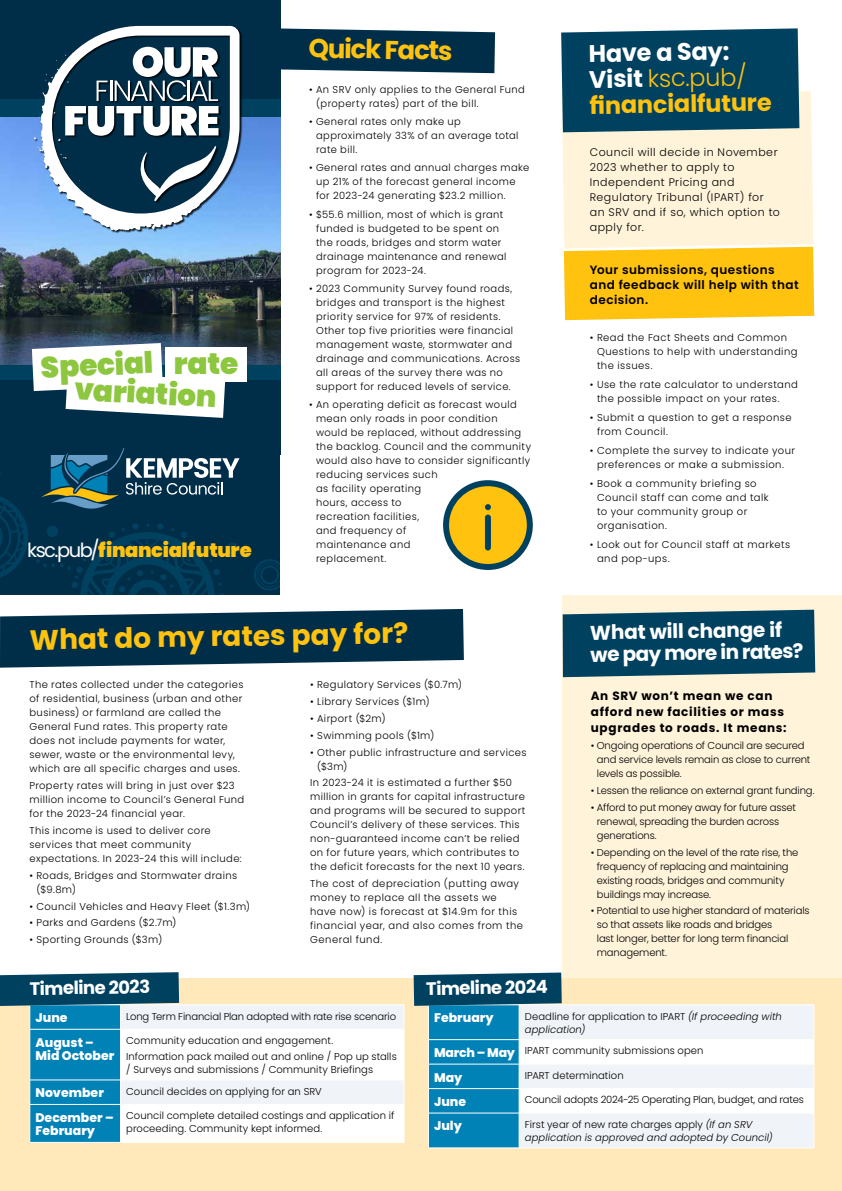
<style>
.page{position:relative;width:842px;height:1191px;background:#fff}
.page>*{position:absolute;margin:0;border:0;box-sizing:border-box;transform-origin:0 0}
.t1{font:900 29.6px "Poppins";color:#8dc63f}
.t2{font:900 29.5px "Poppins";color:#8dc63f}
.t3{font:700 28px "Poppins";color:#ffc20e}
.t4{font:700 26px "Poppins";color:#ffc20e}
.t5{font:700 24px/26px "Poppins";color:#ffc20e}
.t6{font:700 20px/22px "Poppins";color:#fff}
.t7{font:900 19.5px "Poppins";letter-spacing:-.02em;color:#ffc20e}
.t8{font:700 18px "Poppins";color:#fff}
.t9{font:800 12.5px/13.5px "Poppins";color:#fff}
.t10{font:700 12px/16px "Poppins";letter-spacing:.06em;color:#000}
.t11{font:600 12px/15px "Poppins";letter-spacing:.035em;color:#000}
.t12{font:300 11px/15px "Poppins";letter-spacing:.045em;color:#000}
.t13{font:300 10px/14px "Poppins";letter-spacing:.04em;color:#000}
.t14{font:300 10px/14px "Poppins";letter-spacing:-.01em;color:#000}
.t15{font:300 10px/13px "Poppins";letter-spacing:.01em;color:#000}
.t16{font:italic 300 10px/13px "Poppins";letter-spacing:.01em;color:#000}
.t17{font:300 10px "Poppins";letter-spacing:.005em;color:#000}
.s1{font-weight:400;color:#fff}
.s2{color:#fff}
.s3{font-weight:300}
.s4{font-style:italic}
.s5{font-weight:800;font-size:12.5px;color:#fff}
.s6{font-style:normal}
</style>
<div class="page">
<div style="left:0;top:372px;width:281px;height:223px;background:#002e49"></div>
<div style="left:0;top:99px;width:281px;height:59px;background:#004160"></div>
<div style="left:0;top:0;width:281px;height:99px;background:#002e49"></div>
<img style="left:0;top:118px;width:281px;height:247px">
<div style="left:0;top:365px;width:281px;height:15px;background:#004160"></div>
<svg style="left:32px;top:343px;width:193px;height:75px"></svg>
<div style="left:165px;top:347px;width:82px;height:34px;background:#fff"></div>
<div style="left:34px;top:26px;width:208px;height:208px;background:#000;opacity:.85"></div>
<svg style="left:34px;top:32px;width:5px;height:188px"></svg>
<svg style="left:39px;top:26px;width:200px;height:205px;fill:#002e49"></svg>
<svg style="left:281px;top:28px;width:214px;height:45px;background:#164059"></svg>
<svg style="left:561px;top:28px;width:253px;height:292px;background:#adaf85"></svg>
<div style="left:562px;top:595px;width:280px;height:581px;background:#fff3da"></div>
<svg style="left:563px;top:609px;width:252px;height:68px;background:#134e69"></svg>
<div style="left:0;top:978px;width:842px;height:213px;background:#ffe9ba"></div>
<hr style="left:121px;top:1142px;width:283px;height:1px;background:#fff">
<hr style="left:30px;top:1142px;width:91px;height:1px;background:#fff">
<hr style="left:428px;top:1147px;width:91px;height:1px;background:#fff">
<hr style="left:519px;top:1147px;width:295px;height:1px;background:#fff">
<svg style="left:0;top:972px;width:405px;height:170px"></svg>
<svg style="left:414px;top:972px;width:401px;height:175px;background:#bcd5db"></svg>
<svg style="left:0;top:448px;width:533px;height:220px"></svg>
<h2 class="t2" style="left:40px;top:351px;width:114px;rotate:-3deg">Special</h2>
<h1 class="t1" style="left:174px;top:346px;width:66px">rate</h1>
<h1 class="t1" style="left:75px;top:372px;width:144px;rotate:3deg">variation</h1>
<h3 class="t7" style="left:27px;top:539px;width:226px"><span class="s1">ksc.pub/</span>financialfuture</h3>
<h3 class="t4" style="left:309px;top:33px;width:145px;rotate:1deg">Quick Facts</h3>
<h3 class="t5" style="left:588px;top:41px;width:184px;rotate:-1deg"><span class="s2">Have a Say:<br>Visit</span> <span class="s3">ksc.pub/<br></span>fi nancialfuture</h3>
<p class="t12" style="left:590px;top:144px;width:191px">Council will decide in November<br>2023 whether to apply to<br>Independent Pricing and<br>Regulatory Tribunal (IPART) for an SRV and if so, which option to apply for.</p>
<p class="t11" style="left:590px;top:262px;width:210px">Your submissions, questions and feedback will help with that decision.</p>
<p class="t13" style="left:597px;top:330px;width:202px;text-indent:-7px">• Read the Fact Sheets and Common<br>Questions to help with understanding the issues.</p>
<p class="t13" style="left:597px;top:377px;width:202px;text-indent:-7px">• Use the rate calculator to understand the possible impact on your rates.</p>
<p class="t13" style="left:597px;top:410px;width:196px;text-indent:-7px">• Submit a question to get a response from Council.</p>
<p class="t13" style="left:590px;top:443px;width:207px;text-align:center">• Complete the survey to indicate your preferences or make a submission.</p>
<p class="t13" style="left:597px;top:476px;width:173px;text-indent:-7px">• Book a community briefing so<br>Council staff can come and talk to your community group or organisation.</p>
<p class="t13" style="left:597px;top:537px;width:195px;text-indent:-7px">• Look out for Council staff at markets and pop-ups.</p>
<p class="t13" style="left:316px;top:82px;width:210px;text-indent:-7px">• An SRV only applies to the General Fund (property rates) part of the bill.</p>
<p class="t13" style="left:316px;top:115px;width:204px;text-indent:-7px">• General rates only make up approximately 33% of an average total rate bill.</p>
<p class="t13" style="left:316px;top:161px;width:215px;text-indent:-7px">• General rates and annual charges make up 21% of the forecast general income for 2023-24 generating $23.2 million.</p>
<p class="t13" style="left:316px;top:207px;width:192px;text-indent:-7px">• $55.6 million, most of which is grant funded is budgeted to be spent on the roads, bridges and storm water drainage maintenance and renewal program for 2023-24.</p>
<p class="t13" style="left:316px;top:281px;width:206px;text-indent:-7px">• 2023 Community Survey found roads, bridges and transport is the highest priority service for 97% of residents.<br>Other top five priorities were financial management waste, stormwater and drainage and communications. Across all areas of the survey there was no support for reduced levels of service.</p>
<p class="t13" style="left:316px;top:398px;width:216px;text-indent:-7px">• An operating deficit as forecast would mean only roads in poor condition would be replaced, without addressing the backlog. Council and the community would also have to consider significantly reducing services such<br>as facility operating<br>hours, access to<br>recreation facilities,<br>and frequency of<br>maintenance and<br>replacement.</p>
<h3 class="t3" style="left:30px;top:623px;width:380px;rotate:-1deg">What do my rates pay for?</h3>
<h3 class="t6" style="left:590px;top:622px;width:215px;rotate:-1deg">What will change if we pay more in rates?</h3>
<p class="t10" style="left:591px;top:688px;width:197px">An SRV won’t mean we can afford new facilities or mass upgrades to roads. It means:</p>
<p class="t14" style="left:597px;top:738px;width:215px;text-indent:-6px">• Ongoing operations of Council are secured and service levels remain as close to current levels as possible.</p>
<p class="t14" style="left:591px;top:783px;width:225px">• Lessen the reliance on external grant funding.</p>
<p class="t14" style="left:597px;top:800px;width:201px;text-indent:-6px">• Afford to put money away for future asset renewal, spreading the burden across generations.</p>
<p class="t14" style="left:597px;top:845px;width:203px;text-indent:-6px">• Depending on the level of the rate rise, the frequency of replacing and maintaining existing roads, bridges and community buildings may increase.</p>
<p class="t14" style="left:597px;top:904px;width:214px;text-indent:-6px">• Potential to use higher standard of materials so that assets like roads and bridges<br>last longer, better for long term financial management.</p>
<p class="t13" style="left:310px;top:677px;width:153px">• Regulatory Services ($0.7m)</p>
<p class="t13" style="left:310px;top:694px;width:121px">• Library Services ($1m)</p>
<p class="t13" style="left:310px;top:711px;width:77px">• Airport ($2m)</p>
<p class="t13" style="left:310px;top:728px;width:126px">• Swimming pools ($1m)</p>
<p class="t13" style="left:317px;top:745px;width:211px;text-indent:-7px">• Other public infrastructure and services ($3m)</p>
<p class="t13" style="left:310px;top:776px;width:217px">In 2023-24 it is estimated a further $50 million in grants for capital infrastructure and programs will be secured to support Council’s delivery of these services. This non-guaranteed income can’t be relied on for future years, which contributes to the deficit forecasts for the next 10 years.</p>
<p class="t13" style="left:310px;top:876px;width:214px">The cost of depreciation (putting away money to replace all the assets we have now) is forecast at $14.9m for this financial year, and also comes from the<br>General fund.</p>
<p class="t13" style="left:29px;top:678px;width:215px">The rates collected under the categories of residential, business (urban and other business) or farmland are called the General Fund rates. This property rate does not include payments for water, sewer, waste or the environmental levy, which are all specific charges and uses.</p>
<p class="t13" style="left:29px;top:778px;width:216px">Property rates will bring in just over $23 million income to Council’s General Fund for the 2023-24 financial year.</p>
<p class="t13" style="left:29px;top:823px;width:214px">This income is used to deliver core services that meet community expectations. In 2023-24 this will include:</p>
<p class="t13" style="left:36px;top:868px;width:202px;text-indent:-7px">• Roads, Bridges and Stormwater drains ($9.8m)</p>
<p class="t13" style="left:29px;top:899px;width:222px">• Council Vehicles and Heavy Fleet ($1.3m)</p>
<p class="t13" style="left:29px;top:916px;width:148px">• Parks and Gardens ($2.7m)</p>
<p class="t13" style="left:29px;top:933px;width:134px">• Sporting Grounds ($3m)</p>
<h3 class="t8" style="left:29px;top:978px;width:122px;rotate:-1deg">Timeline 2023</h3>
<h3 class="t8" style="left:426px;top:978px;width:123px;rotate:-1deg">Timeline 2024</h3>
<p class="t9" style="left:35px;top:1011px;width:34px">June</p>
<p class="t14" style="left:126px;top:1009px;width:271px">Long Term Financial Plan adopted with rate rise scenario</p>
<p class="t9" style="left:35px;top:1035px;width:80px">August –<br>Mid October</p>
<p class="t15" style="left:126px;top:1032px;width:272px;line-height:15.8px">Community education and engagement.<br>Information pack mailed out and online / Pop up stalls</p>
<p class="t15" style="left:126px;top:1063px;width:248px">/ Surveys and submissions / Community Briefings</p>
<p class="t9" style="left:35px;top:1086px;width:70px">November</p>
<p class="t15" style="left:126px;top:1084px;width:197px">Council decides on applying for an SRV</p>
<p class="t9" style="left:35px;top:1110px;width:80px">December –<br>February</p>
<p class="t15" style="left:126px;top:1109px;width:270px">Council complete detailed costings and application if proceeding. Community kept informed.</p>
<p class="t9" style="left:434px;top:1011px;width:61px">February</p>
<p class="t15" style="left:525px;top:1009px;width:259px">Deadline for application to IPART <span class="s4">(If proceeding with application)</span></p>
<p class="t15" style="left:434px;top:1044px;width:271px"><span class="s5">March – May</span> IPART community submissions open</p>
<p class="t9" style="left:434px;top:1070px;width:30px">May</p>
<p class="t17" style="left:525px;top:1069px;width:100px">IPART determination</p>
<p class="t9" style="left:434px;top:1095px;width:34px">June</p>
<p class="t14" style="left:525px;top:1092px;width:281px">Council adopts 2024-25 Operating Plan, budget, and rates</p>
<p class="t9" style="left:434px;top:1119px;width:29px">July</p>
<p class="t16" style="left:525px;top:1117px;width:249px"><span class="s6">First year of new rate charges apply</span> (If an SRV application is approved and adopted by Council)</p>
</div>
